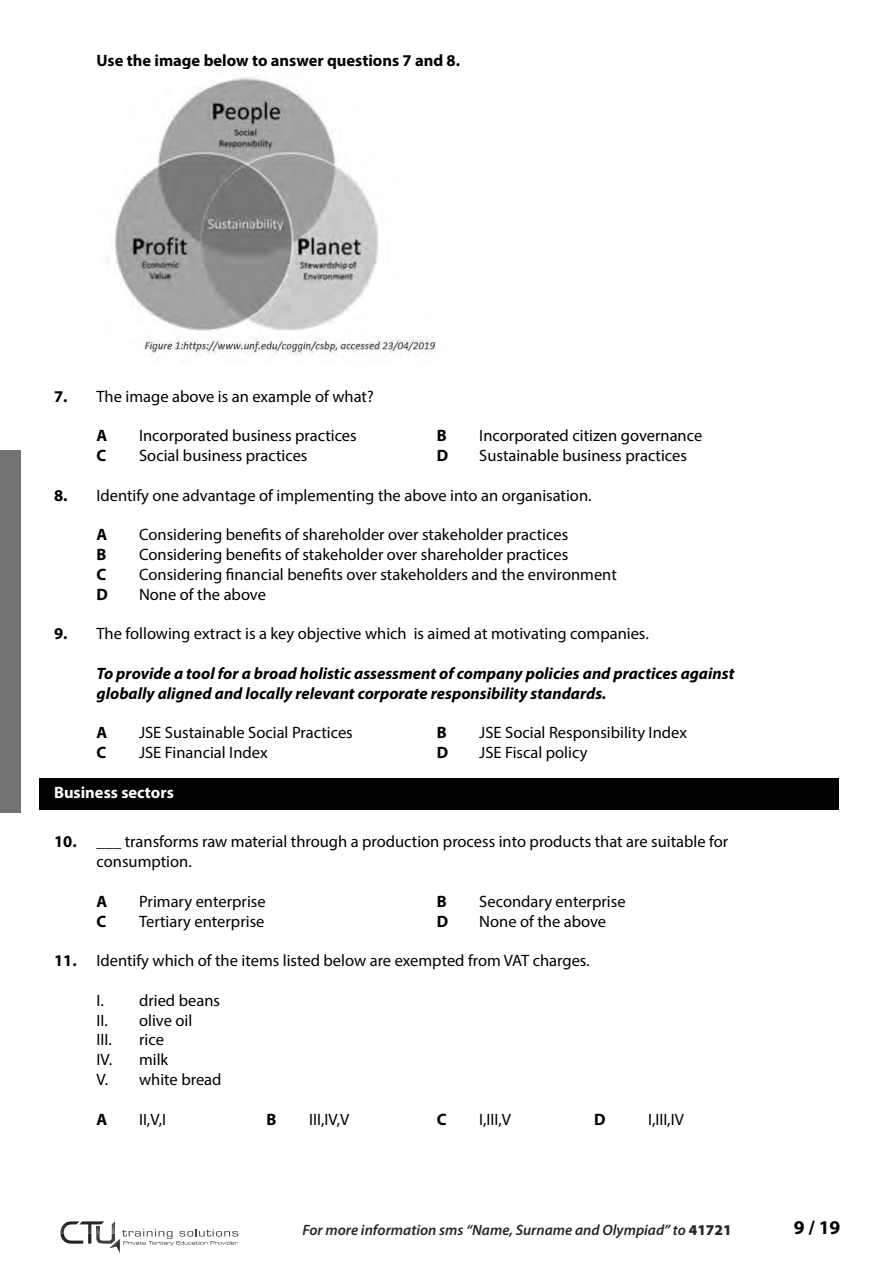
<style>
.page{position:relative;width:893px;height:1263px;background:#fff}
.page>*{position:absolute;margin:0;border:0;box-sizing:border-box;transform-origin:0 0}
.t1{font:700 19.5px "Myriad Pro";color:#000}
.t2{font:16.5px/19.8px "Myriad Pro";color:#000}
.t3{font:italic 700 16.5px/19.8px "Myriad Pro";color:#000}
.t4{font:700 16.5px "Myriad Pro";color:#000}
.t5{font:700 16.5px "Myriad Pro";color:#fff}
.t6{font:italic 600 15px "Myriad Pro";color:#262626}
.s1{font-weight:700}
.s2{font-weight:900;font-style:normal}
</style>
<div class="page">
<div style="left:40px;top:778px;width:799px;height:32px;background:#000"></div>
<img style="left:115px;top:77px;width:321px;height:278px">
<div style="left:0;top:450px;width:21px;height:363px;background:#737373"></div>
<svg style="left:60px;top:1221px;width:178px;height:32px"></svg>
<p class="t4" style="left:97px;top:50px;width:365px">Use the image below to answer questions 7 and 8.</p>
<p class="t2" style="left:54px;top:386px;width:321px"><span class="s1">7.</span> The image above is an example of what?</p>
<p class="t4" style="left:97px;top:425px;width:12px">A</p>
<p class="t2" style="left:139px;top:426px;width:219px">Incorporated business practices</p>
<p class="t4" style="left:437px;top:425px;width:11px">B</p>
<p class="t2" style="left:479px;top:426px;width:225px">Incorporated citizen governance</p>
<p class="t4" style="left:97px;top:445px;width:11px">C</p>
<p class="t2" style="left:139px;top:445px;width:170px">Social business practices</p>
<p class="t4" style="left:437px;top:445px;width:13px">D</p>
<p class="t2" style="left:479px;top:445px;width:209px">Sustainable business practices</p>
<p class="t2" style="left:54px;top:485px;width:539px"><span class="s1">8.</span> Identify one advantage of implementing the above into an organisation.</p>
<p class="t4" style="left:97px;top:524px;width:12px">A</p>
<p class="t2" style="left:139px;top:525px;width:431px">Considering benefits of shareholder over stakeholder practices</p>
<p class="t4" style="left:97px;top:544px;width:11px">B</p>
<p class="t2" style="left:139px;top:544px;width:431px">Considering benefits of stakeholder over shareholder practices</p>
<p class="t4" style="left:97px;top:564px;width:11px">C</p>
<p class="t2" style="left:139px;top:564px;width:479px">Considering financial benefits over stakeholders and the environment</p>
<p class="t4" style="left:97px;top:583px;width:13px">D</p>
<p class="t2" style="left:139px;top:584px;width:128px">None of the above</p>
<p class="t2" style="left:54px;top:624px;width:596px"><span class="s1">9.</span> The following extract is a key objective which is aimed at motivating companies.</p>
<p class="t3" style="left:97px;top:663px;width:639px">To provide a tool for a broad holistic assessment of company policies and practices against globally aligned and locally relevant corporate responsibility standards.</p>
<p class="t4" style="left:97px;top:722px;width:12px">A</p>
<p class="t2" style="left:139px;top:723px;width:215px">JSE Sustainable Social Practices</p>
<p class="t4" style="left:437px;top:722px;width:11px">B</p>
<p class="t2" style="left:479px;top:723px;width:209px">JSE Social Responsibility Index</p>
<p class="t4" style="left:97px;top:742px;width:11px">C</p>
<p class="t2" style="left:139px;top:742px;width:130px">JSE Financial Index</p>
<p class="t4" style="left:437px;top:742px;width:13px">D</p>
<p class="t2" style="left:479px;top:742px;width:110px">JSE Fiscal policy</p>
<p class="t5" style="left:54px;top:781px;width:121px">Business sectors</p>
<p class="t2" style="left:97px;top:832px;width:633px;text-indent:-43px"><span class="s1">10.</span> ___ transforms raw material through a production process into products that are suitable for consumption.</p>
<p class="t4" style="left:97px;top:890px;width:12px">A</p>
<p class="t2" style="left:139px;top:891px;width:128px">Primary enterprise</p>
<p class="t4" style="left:437px;top:890px;width:11px">B</p>
<p class="t2" style="left:479px;top:891px;width:148px">Secondary enterprise</p>
<p class="t4" style="left:97px;top:910px;width:11px">C</p>
<p class="t2" style="left:139px;top:911px;width:127px">Tertiary enterprise</p>
<p class="t4" style="left:437px;top:910px;width:13px">D</p>
<p class="t2" style="left:479px;top:911px;width:128px">None of the above</p>
<p class="t2" style="left:54px;top:950px;width:537px"><span class="s1">11.</span> Identify which of the items listed below are exempted from VAT charges.</p>
<p class="t2" style="left:97px;top:990px;width:125px">I. dried beans<br>II. olive oil<br>III.</p>
<p class="t2" style="left:97px;top:1030px;width:126px;text-indent:43px">rice<br>IV. milk<br>V. white bread</p>
<p class="t4" style="left:97px;top:1108px;width:12px">A</p>
<p class="t2" style="left:139px;top:1109px;width:28px">II,V,I</p>
<p class="t4" style="left:267px;top:1108px;width:11px">B</p>
<p class="t2" style="left:309px;top:1109px;width:42px">III,IV,V</p>
<p class="t4" style="left:437px;top:1108px;width:11px">C</p>
<p class="t2" style="left:479px;top:1109px;width:33px">I,III,V</p>
<p class="t4" style="left:594px;top:1108px;width:13px">D</p>
<p class="t2" style="left:648px;top:1109px;width:37px">I,III,IV</p>
<p class="t6" style="left:302px;top:1220px;width:431px">For more information sms “Name, Surname and Olympiad” to <span class="s2">41721</span></p>
<p class="t1" style="left:794px;top:1214px;width:48px">9 / 19</p>
</div>
